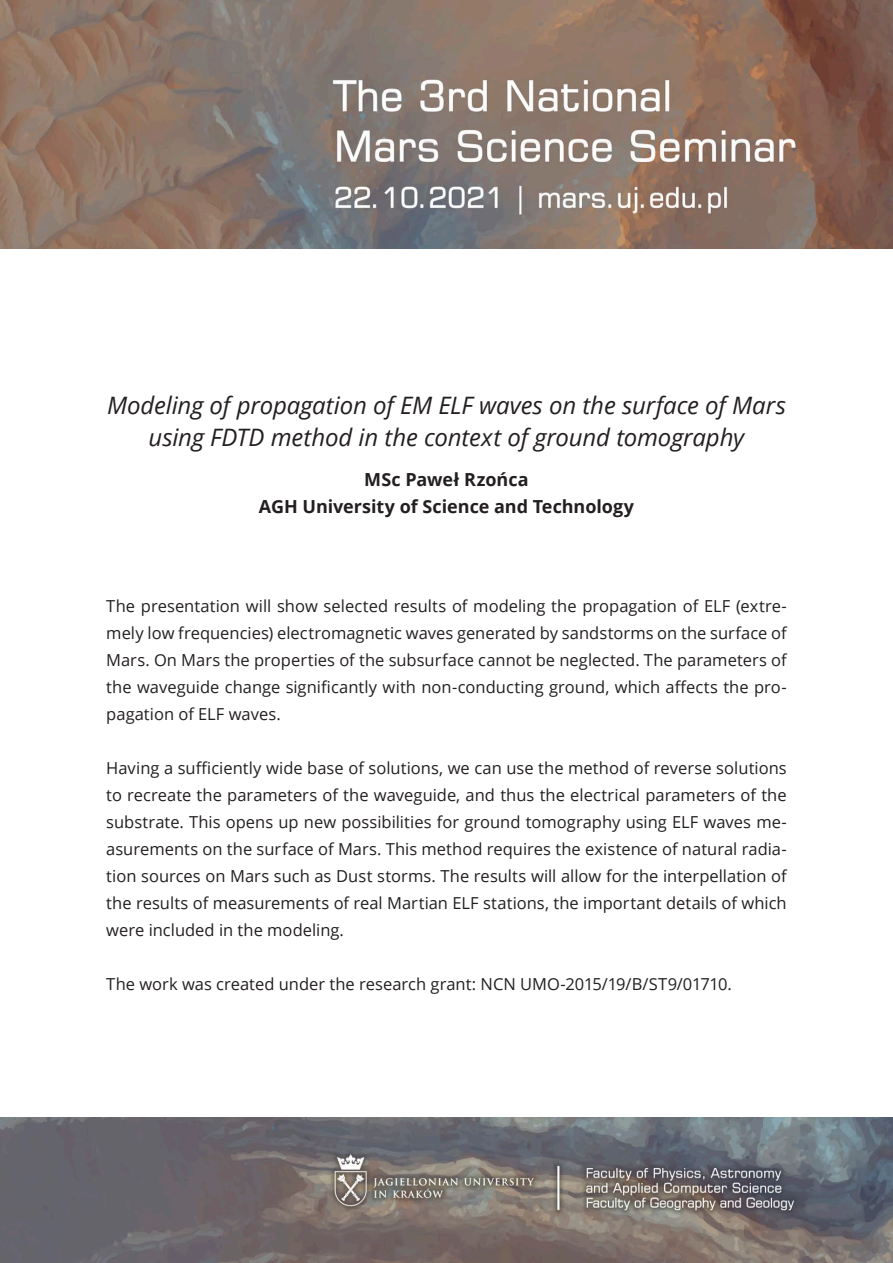
<style>
.page{position:relative;width:893px;height:1263px;background:#fff}
.page>*{position:absolute;margin:0;border:0;box-sizing:border-box;transform-origin:0 0}
.t1{font:italic 24px/31.5px "Open Sans";letter-spacing:-.005em;color:#231f20;text-align:center}
.t2{font:700 18px/27px "Open Sans";color:#231f20;text-align:center}
.t3{font:16.5px/27px "Open Sans";color:#231f20;text-align:justify}
</style>
<div class="page">
<img style="left:0;top:0;width:893px;height:1263px">
<div style="left:0;top:249px;width:893px;height:867px;background:#fff"></div>
<h1 class="t1" style="left:107px;top:389px;width:680px">Modeling of propagation of EM ELF waves on the surface of Mars using FDTD method in the context of ground tomography</h1>
<p class="t2" style="left:259px;top:466px;width:377px">MSc Paweł Rzońca<br>AGH University of Science and Technology</p>
<p class="t3" style="left:106px;top:592px;width:682px">The presentation will show selected results of modeling the propagation of ELF (extre&shy;mely low frequencies) electromagnetic waves generated by sandstorms on the surface of Mars. On Mars the properties of the subsurface cannot be neglected. The parameters of the waveguide change significantly with non-conducting ground, which affects the pro&shy;pagation of ELF waves.</p>
<p class="t3" style="left:106px;top:754px;width:682px">Having a sufficiently wide base of solutions, we can use the method of reverse solutions to recreate the parameters of the waveguide, and thus the electrical parameters of the substrate. This opens up new possibilities for ground tomography using ELF waves me&shy;asurements on the surface of Mars. This method requires the existence of natural radia&shy;tion sources on Mars such as Dust storms. The results will allow for the interpellation of the results of measurements of real Martian ELF stations, the important details of which were included in the modeling.</p>
<p class="t3" style="left:106px;top:970px;width:627px">The work was created under the research grant: NCN UMO-2015/19/B/ST9/01710.</p>
</div>
